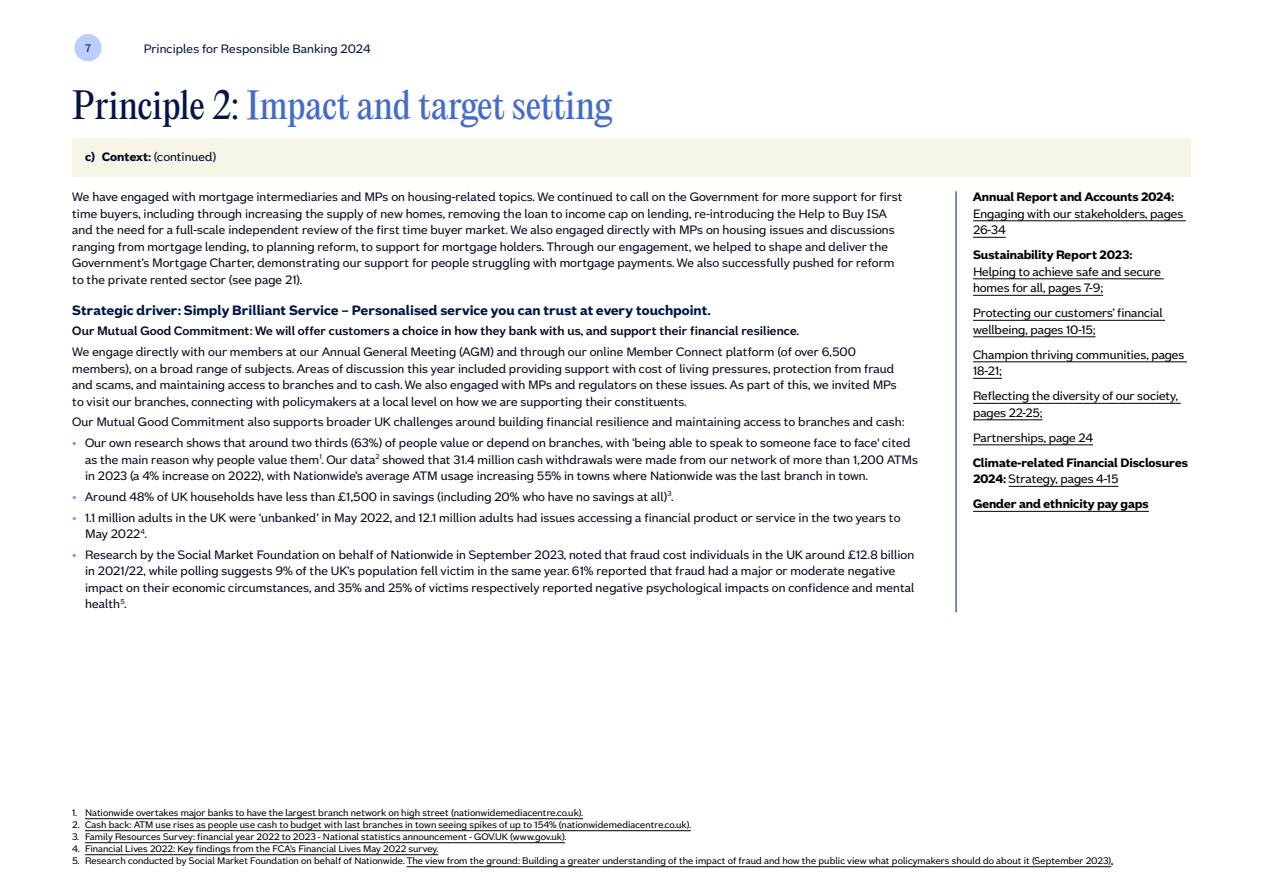
<style>
.page{position:relative;width:1263px;height:893px;background:#fff}
.page>*{position:absolute;margin:0;border:0;box-sizing:border-box;transform-origin:0 0}
.t1{font:36px "Editorial New";letter-spacing:-.005em;color:#426bcc}
.t2{font:700 15px "Nationwide Founders";color:#011546}
.t3{font:13.5px/16.5px "Nationwide Founders";color:#02081e}
.t4{font:13.5px/16.5px "Nationwide Founders";letter-spacing:-.01em;color:#000}
.t5{font:700 13.5px/16.5px "Nationwide Founders";letter-spacing:-.01em;color:#000}
.t6{font:500 13.5px "Nationwide Founders";color:#02081e}
.t7{font:13.5px "Nationwide Founders";color:#011546}
.t8{font:12px "Nationwide Founders";color:#011546}
.t9{font:10.5px "Nationwide Founders";color:#000}
.s1{color:#011546}
.s2{font-weight:700}
.s3{color:#759eff}
.s4{font-weight:400}
</style>
<div class="page">
<div style="left:72px;top:139px;width:1119px;height:38px;background:#f7f4e8"></div>
<hr style="left:956px;top:191px;width:1px;height:421px;background:#011546">
<hr style="left:973px;top:221px;width:213px;height:1px;background:#000">
<hr style="left:973px;top:237px;width:33px;height:1px;background:#000">
<hr style="left:973px;top:279px;width:191px;height:1px;background:#000">
<hr style="left:973px;top:295px;width:130px;height:1px;background:#000">
<hr style="left:973px;top:320px;width:192px;height:1px;background:#000">
<hr style="left:973px;top:337px;width:122px;height:1px;background:#000">
<hr style="left:973px;top:362px;width:214px;height:1px;background:#000">
<svg style="left:973px;top:378px;width:29px;height:1px"></svg>
<hr style="left:973px;top:403px;width:208px;height:1px;background:#000">
<hr style="left:973px;top:420px;width:69px;height:1px;background:#000">
<hr style="left:973px;top:445px;width:120px;height:1px;background:#000">
<hr style="left:1008px;top:486px;width:110px;height:1px;background:#000">
<hr style="left:973px;top:511px;width:176px;height:1px;background:#000">
<div style="left:74px;top:34px;width:28px;height:27px;background:#bacfff;border-radius:14px"></div>
<hr style="left:85px;top:818px;width:498px;height:1px;background:#000">
<hr style="left:85px;top:830px;width:606px;height:1px;background:#000">
<hr style="left:85px;top:842px;width:480px;height:1px;background:#000">
<hr style="left:85px;top:854px;width:353px;height:1px;background:#000">
<hr style="left:407px;top:866px;width:704px;height:1px;background:#000">
<p class="t7" style="left:144px;top:41px;width:228px">Principles for Responsible Banking 2024</p>
<h1 class="t1" style="left:72px;top:80px;width:541px"><span class="s1">Principle 2:</span> Impact and target setting</h1>
<p class="t3" style="left:85px;top:149px;width:133px"><span class="s2">c) Context:</span> (continued)</p>
<p class="t3" style="left:72px;top:189px;width:832px">We have engaged with mortgage intermediaries and MPs on housing-related topics. We continued to call on the Government for more support for first time buyers, including through increasing the supply of new homes, removing the loan to income cap on lending, re-introducing the Help to Buy ISA and the need for a full-scale independent review of the first time buyer market. We also engaged directly with MPs on housing issues and discussions ranging from mortgage lending, to planning reform, to support for mortgage holders. Through our engagement, we helped to shape and deliver the Government’s Mortgage Charter, demonstrating our support for people struggling with mortgage payments. We also successfully pushed for reform to the private rented sector (see page 21).</p>
<p class="t2" style="left:72px;top:301px;width:640px">Strategic driver: Simply Brilliant Service – Personalised service you can trust at every touchpoint.</p>
<p class="t6" style="left:72px;top:323px;width:728px">Our Mutual Good Commitment: We will offer customers a choice in how they bank with us, and support their financial resilience.</p>
<p class="t3" style="left:72px;top:343px;width:826px">We engage directly with our members at our Annual General Meeting (AGM) and through our online Member Connect platform (of over 6,500 members), on a broad range of subjects. Areas of discussion this year included providing support with cost of living pressures, protection from fraud and scams, and maintaining access to branches and to cash. We also engaged with MPs and regulators on these issues. As part of this, we invited MPs to visit our branches, connecting with policymakers at a local level on how we are supporting their constituents.</p>
<p class="t3" style="left:72px;top:414px;width:834px">Our Mutual Good Commitment also supports broader UK challenges around building financial resilience and maintaining access to branches and cash:</p>
<p class="t3" style="left:85px;top:434px;width:835px;text-indent:-13px"><span class="s3">•</span> Our own research shows that around two thirds (63%) of people value or depend on branches, with ‘being able to speak to someone face to face' cited as the main reason why people value them<sup>1</sup>. Our data<sup>2</sup> showed that 31.4 million cash withdrawals were made from our network of more than 1,200 ATMs in 2023 (a 4% increase on 2022), with Nationwide’s average ATM usage increasing 55% in towns where Nationwide was the last branch in town.</p>
<p class="t3" style="left:72px;top:488px;width:602px"><span class="s3">•</span> Around 48% of UK households have less than £1,500 in savings (including 20% who have no savings at all)<sup>3</sup>.</p>
<p class="t3" style="left:85px;top:509px;width:817px;text-indent:-13px"><span class="s3">•</span> 1.1 million adults in the UK were ‘unbanked’ in May 2022, and 12.1 million adults had issues accessing a financial product or service in the two years to<br>May 2022<sup>4</sup>.</p>
<p class="t3" style="left:85px;top:546px;width:831px;text-indent:-13px"><span class="s3">•</span> Research by the Social Market Foundation on behalf of Nationwide in September 2023, noted that fraud cost individuals in the UK around £12.8 billion in 2021/22, while polling suggests 9% of the UK’s population fell victim in the same year. 61% reported that fraud had a major or moderate negative impact on their economic circumstances, and 35% and 25% of victims respectively reported negative psychological impacts on confidence and mental health<sup>5</sup>.</p>
<p class="t8" style="left:85px;top:42px;width:8px">7</p>
<p class="t5" style="left:973px;top:188px;width:203px">Annual Report and Accounts 2024:</p>
<p class="t4" style="left:973px;top:205px;width:212px">Engaging with our stakeholders, pages<br>26-34</p>
<p class="t5" style="left:973px;top:246px;width:161px">Sustainability Report 2023:</p>
<p class="t4" style="left:973px;top:263px;width:190px">Helping to achieve safe and secure homes for all, pages 7-9;</p>
<p class="t4" style="left:973px;top:305px;width:191px">Protecting our customers’ financial wellbeing, pages 10-15;</p>
<p class="t4" style="left:973px;top:346px;width:213px">Champion thriving communities, pages<br>18-21;</p>
<p class="t4" style="left:973px;top:388px;width:207px">Reflecting the diversity of our society, pages 22-25;</p>
<p class="t4" style="left:973px;top:429px;width:122px">Partnerships, page 24</p>
<p class="t5" style="left:973px;top:454px;width:217px">Climate-related Financial Disclosures<br>2024: <span class="s4">Strategy, pages 4-15</span></p>
<p class="t5" style="left:973px;top:495px;width:177px">Gender and ethnicity pay gaps</p>
<p class="t9" style="left:72px;top:807px;width:512px">1. Nationwide overtakes major banks to have the largest branch network on high street (nationwidemediacentre.co.uk).</p>
<p class="t9" style="left:72px;top:819px;width:620px">2. Cash back: ATM use rises as people use cash to budget with last branches in town seeing spikes of up to 154% (nationwidemediacentre.co.uk).</p>
<p class="t9" style="left:72px;top:831px;width:495px">3. Family Resources Survey: financial year 2022 to 2023 - National statistics announcement - GOV.UK (www.gov.uk).</p>
<p class="t9" style="left:72px;top:843px;width:368px">4. Financial Lives 2022: Key findings from the FCA’s Financial Lives May 2022 survey.</p>
<p class="t9" style="left:72px;top:855px;width:1042px">5. Research conducted by Social Market Foundation on behalf of Nationwide. The view from the ground: Building a greater understanding of the impact of fraud and how the public view what policymakers should do about it (September 2023).</p>
</div>
